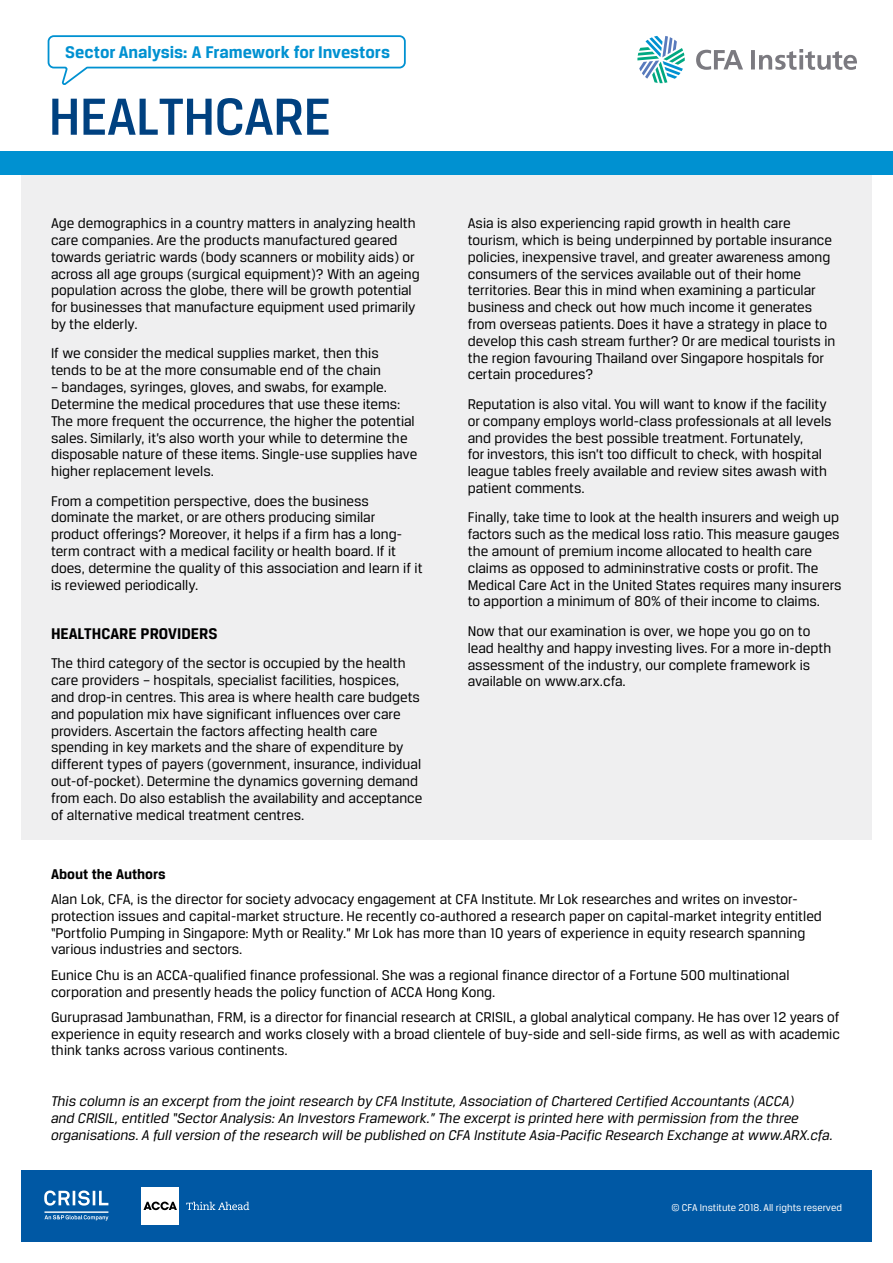
<style>
.page{position:relative;width:893px;height:1263px;background:#fff}
.page>*{position:absolute;margin:0;border:0;box-sizing:border-box;transform-origin:0 0}
.t1{font:500 55.5px "CFA Breuer Text";letter-spacing:-.01em;color:#004180}
.t2{font:700 18px "CFA Breuer Text";color:#0091d1}
.t3{font:700 16.5px "CFA Breuer Text";color:#000}
.t4{font:15px/16.8px "CFA Breuer Text";color:#000}
.t5{font:italic 15px/16.8px "CFA Breuer Text";color:#000}
.t6{font:700 15px "CFA Breuer Text";color:#000}
.t7{font:10.5px "CFA Breuer Text";color:#fff}
</style>
<div class="page">
<svg style="left:47px;top:35px;width:359px;height:50px"></svg>
<svg style="left:637px;top:36px;width:48px;height:47px"></svg>
<svg style="left:696px;top:50px;width:47px;height:20px"></svg>
<hr style="left:751px;top:50px;width:4px;height:19px;background:#7b7a80">
<svg style="left:759px;top:49px;width:98px;height:21px"></svg>
<div style="left:21px;top:172px;width:851px;height:668px;background:#efeff0"></div>
<div style="left:21px;top:1170px;width:851px;height:72px;background:#0058a4"></div>
<div style="left:141px;top:1187px;width:38px;height:38px;background:#fff"></div>
<svg style="left:144px;top:1201px;width:33px;height:9px"></svg>
<svg style="left:186px;top:1202px;width:63px;height:8px"></svg>
<svg style="left:44px;top:1190px;width:64px;height:30px"></svg>
<div style="left:0;top:151px;width:893px;height:23px;background:#0091d1"></div>
<p class="t2" style="left:65px;top:42px;width:326px">Sector Analysis: A Framework for Investors</p>
<h1 class="t1" style="left:49px;top:86px;width:284px">HEALTHCARE</h1>
<p class="t4" style="left:51px;top:215px;width:370px">Age demographics in a country matters in analyzing health care companies. Are the products manufactured geared towards geriatric wards (body scanners or mobility aids) or across all age groups (surgical equipment)? With an ageing population across the globe, there will be growth potential for businesses that manufacture equipment used primarily by the elderly.</p>
<p class="t4" style="left:51px;top:345px;width:331px">If we consider the medical supplies market, then this tends to be at the more consumable end of the chain</p>
<p class="t4" style="left:51px;top:379px;width:368px">– bandages, syringes, gloves, and swabs, for example.<br>Determine the medical procedures that use these items:<br>The more frequent the occurrence, the higher the potential sales. Similarly, it’s also worth your while to determine the disposable nature of these items. Single-use supplies have higher replacement levels.</p>
<p class="t4" style="left:51px;top:492px;width:373px">From a competition perspective, does the business dominate the market, or are others producing similar product offerings? Moreover, it helps if a firm has a long&shy;term contract with a medical facility or health board. If it does, determine the quality of this association and learn if it is reviewed periodically.</p>
<p class="t3" style="left:51px;top:624px;width:168px">HEALTHCARE PROVIDERS</p>
<p class="t4" style="left:51px;top:655px;width:373px">The third category of the sector is occupied by the health care providers – hospitals, specialist facilities, hospices, and drop-in centres. This area is where health care budgets and population mix have significant influences over care providers. Ascertain the factors affecting health care spending in key markets and the share of expenditure by different types of payers (government, insurance, individual out-of-pocket). Determine the dynamics governing demand from each. Do also establish the availability and acceptance of alternative medical treatment centres.</p>
<p class="t4" style="left:468px;top:215px;width:369px">Asia is also experiencing rapid growth in health care tourism, which is being underpinned by portable insurance policies, inexpensive travel, and greater awareness among consumers of the services available out of their home territories. Bear this in mind when examining a particular business and check out how much income it generates from overseas patients. Does it have a strategy in place to develop this cash stream further? Or are medical tourists in the region favouring Thailand over Singapore hospitals for certain procedures?</p>
<p class="t4" style="left:468px;top:395px;width:365px">Reputation is also vital. You will want to know if the facility or company employs world-class professionals at all levels and provides the best possible treatment. Fortunately,<br>for investors, this isn’t too difficult to check, with hospital league tables freely available and review sites awash with patient comments.</p>
<p class="t4" style="left:468px;top:509px;width:375px">Finally, take time to look at the health insurers and weigh up factors such as the medical loss ratio. This measure gauges the amount of premium income allocated to health care claims as opposed to admininstrative costs or profit. The Medical Care Act in the United States requires many insurers to apportion a minimum of 80% of their income to claims.</p>
<p class="t4" style="left:468px;top:622px;width:365px">Now that our examination is over, we hope you go on to lead healthy and happy investing lives. For a more in-depth assessment of the industry, our complete framework is available on www.arx.cfa.</p>
<p class="t6" style="left:51px;top:865px;width:116px">About the Authors</p>
<p class="t4" style="left:51px;top:890px;width:772px">Alan Lok, CFA, is the director for society advocacy engagement at CFA Institute. Mr Lok researches and writes on investor&shy;protection issues and capital-market structure. He recently co-authored a research paper on capital-market integrity entitled “Portfolio Pumping in Singapore: Myth or Reality.” Mr Lok has more than 10 years of experience in equity research spanning various industries and sectors.</p>
<p class="t4" style="left:51px;top:966px;width:740px">Eunice Chu is an ACCA-qualified finance professional. She was a regional finance director of a Fortune 500 multinational corporation and presently heads the policy function of ACCA Hong Kong.</p>
<p class="t4" style="left:51px;top:1008px;width:790px;text-align:justify">Guruprasad Jambunathan, FRM, is a director for financial research at CRISIL, a global analytical company. He has over 12 years of experience in equity research and works closely with a broad clientele of buy-side and sell-side firms, as well as with academic think tanks across various continents.</p>
<p class="t5" style="left:51px;top:1092px;width:783px">This column is an excerpt from the joint research by CFA Institute, Association of Chartered Certified Accountants (ACCA)<br>and CRISIL, entitled “Sector Analysis: An Investors Framework.” The excerpt is printed here with permission from the three organisations. A full version of the research will be published on CFA Institute Asia-Pacific Research Exchange at www.ARX.cfa.</p>
<p class="t7" style="left:671px;top:1202px;width:172px">© CFA Institute 2018. All rights reserved</p>
</div>
